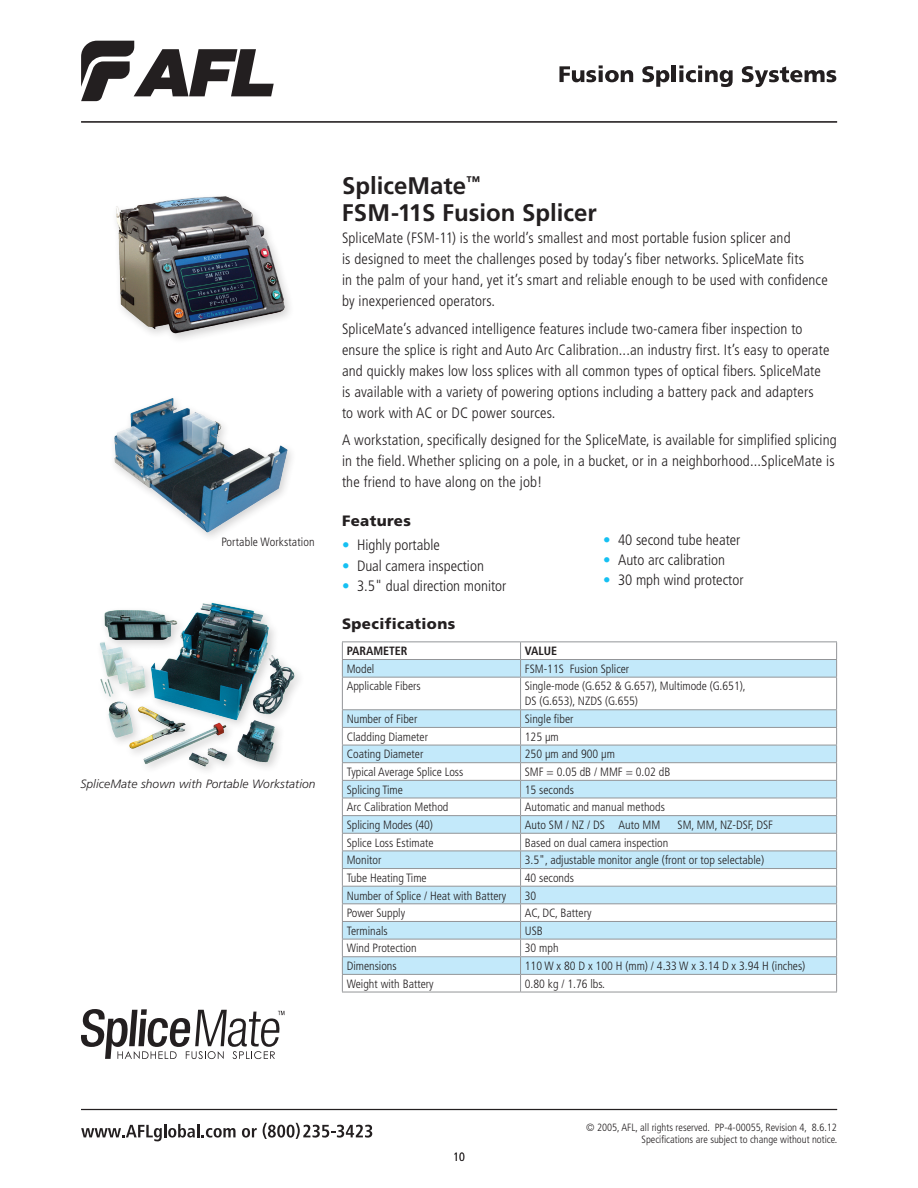
<style>
.page{position:relative;width:918px;height:1188px;background:#fff}
.page>*{position:absolute;margin:0;border:0;box-sizing:border-box;transform-origin:0 0}
.t1{font:700 24px/27px "Frutiger LT Std";color:#231f20}
.t2{font:300 condensed 15px/21px "Frutiger LT Std";letter-spacing:.01em;color:#231f20}
.t3{font:900 15px "Frutiger LT Std";letter-spacing:.025em;color:#231f20}
.t4{font:300 condensed 12px/15px "Frutiger LT Std";color:#231f20}
.t5{font:italic 300 12px "Frutiger LT Std";letter-spacing:.01em;color:#231f20}
.t6{font:700 condensed 12px "Frutiger LT Std";color:#231f20}
.t7{font:300 condensed 10.5px/12px "Frutiger LT Std";color:#231f20;text-align:right}
.s1{color:#15c0f2}
</style>
<div class="page">
<svg style="left:559px;top:65px;width:74px;height:17px"></svg>
<svg style="left:642px;top:66px;width:27px;height:21px"></svg>
<hr style="left:672px;top:65px;width:4px;height:17px;background:#231f20">
<svg style="left:679px;top:65px;width:54px;height:22px"></svg>
<svg style="left:742px;top:66px;width:94px;height:21px"></svg>
<svg style="left:81px;top:1124px;width:155px;height:17px"></svg>
<svg style="left:242px;top:1128px;width:15px;height:10px"></svg>
<svg style="left:263px;top:1123px;width:109px;height:16px"></svg>
<hr style="left:81px;top:121px;width:756px;height:1px;background:#231f20">
<hr style="left:81px;top:1109px;width:756px;height:1px;background:#231f20">
<svg style="left:81px;top:41px;width:193px;height:60px"></svg>
<img style="left:116px;top:196px;width:174px;height:143px">
<img style="left:114px;top:398px;width:178px;height:139px">
<img style="left:99px;top:602px;width:200px;height:169px">
<svg style="left:343px;top:642px;width:493px;height:350px"></svg>
<svg style="left:343px;top:660px;width:493px;height:314px;fill:#c3e9fa"></svg>
<hr style="left:342px;top:641px;width:179px;height:1px;background:#939598">
<hr style="left:521px;top:641px;width:316px;height:1px;background:#939598">
<hr style="left:521px;top:659px;width:316px;height:1px;background:#939598">
<svg style="left:836px;top:642px;width:1px;height:35px"></svg>
<hr style="left:342px;top:678px;width:1px;height:31px;background:#939598">
<hr style="left:521px;top:677px;width:316px;height:1px;background:#939598">
<hr style="left:520px;top:678px;width:1px;height:31px;background:#939598">
<hr style="left:836px;top:678px;width:1px;height:31px;background:#939598">
<hr style="left:342px;top:709px;width:179px;height:1px;background:#939598">
<hr style="left:521px;top:709px;width:316px;height:1px;background:#939598">
<hr style="left:342px;top:727px;width:179px;height:1px;background:#939598">
<hr style="left:521px;top:727px;width:316px;height:1px;background:#939598">
<hr style="left:342px;top:745px;width:179px;height:1px;background:#939598">
<hr style="left:521px;top:745px;width:316px;height:1px;background:#939598">
<hr style="left:342px;top:762px;width:179px;height:1px;background:#939598">
<hr style="left:521px;top:762px;width:316px;height:1px;background:#939598">
<hr style="left:342px;top:780px;width:179px;height:1px;background:#939598">
<hr style="left:521px;top:780px;width:316px;height:1px;background:#939598">
<hr style="left:342px;top:798px;width:179px;height:1px;background:#939598">
<hr style="left:521px;top:798px;width:316px;height:1px;background:#939598">
<hr style="left:342px;top:815px;width:179px;height:1px;background:#939598">
<hr style="left:521px;top:815px;width:316px;height:1px;background:#939598">
<hr style="left:342px;top:833px;width:179px;height:1px;background:#939598">
<hr style="left:521px;top:833px;width:316px;height:1px;background:#939598">
<hr style="left:342px;top:851px;width:179px;height:1px;background:#939598">
<hr style="left:521px;top:851px;width:316px;height:1px;background:#939598">
<hr style="left:342px;top:868px;width:179px;height:1px;background:#939598">
<hr style="left:521px;top:868px;width:316px;height:1px;background:#939598">
<hr style="left:342px;top:886px;width:179px;height:1px;background:#939598">
<hr style="left:521px;top:886px;width:316px;height:1px;background:#939598">
<hr style="left:342px;top:903px;width:179px;height:1px;background:#939598">
<hr style="left:521px;top:903px;width:316px;height:1px;background:#939598">
<hr style="left:342px;top:921px;width:179px;height:1px;background:#939598">
<hr style="left:521px;top:921px;width:316px;height:1px;background:#939598">
<hr style="left:342px;top:939px;width:179px;height:1px;background:#939598">
<hr style="left:521px;top:939px;width:316px;height:1px;background:#939598">
<hr style="left:342px;top:956px;width:179px;height:1px;background:#939598">
<hr style="left:521px;top:956px;width:316px;height:1px;background:#939598">
<hr style="left:342px;top:974px;width:179px;height:1px;background:#939598">
<svg style="left:342px;top:710px;width:1px;height:282px"></svg>
<hr style="left:521px;top:974px;width:316px;height:1px;background:#939598">
<svg style="left:520px;top:710px;width:1px;height:282px"></svg>
<svg style="left:836px;top:710px;width:1px;height:282px"></svg>
<hr style="left:342px;top:992px;width:179px;height:1px;background:#939598">
<hr style="left:521px;top:992px;width:316px;height:1px;background:#939598">
<hr style="left:342px;top:659px;width:179px;height:1px;background:#939598">
<svg style="left:342px;top:642px;width:1px;height:35px"></svg>
<svg style="left:520px;top:642px;width:1px;height:35px"></svg>
<hr style="left:342px;top:677px;width:179px;height:1px;background:#939598">
<svg style="left:81px;top:1009px;width:203px;height:50px"></svg>
<p class="t4" style="left:221px;top:535px;width:95px">Portable Workstation</p>
<p class="t5" style="left:80px;top:777px;width:237px">SpliceMate shown with Portable Workstation</p>
<h1 class="t1" style="left:342px;top:172px;width:256px">SpliceMate<sup>™<br></sup>FSM-11S Fusion Splicer</h1>
<p class="t2" style="left:342px;top:228px;width:487px">SpliceMate (FSM-11) is the world’s smallest and most portable fusion splicer and<br>is designed to meet the challenges posed by today’s fiber networks. SpliceMate fits<br>in the palm of your hand, yet it’s smart and reliable enough to be used with confidence by inexperienced operators.</p>
<p class="t2" style="left:342px;top:318px;width:489px">SpliceMate’s advanced intelligence features include two-camera fiber inspection to ensure the splice is right and Auto Arc Calibration...an industry first. It’s easy to operate and quickly makes low loss splices with all common types of optical fibers. SpliceMate is available with a variety of powering options including a battery pack and adapters<br>to work with AC or DC power sources.</p>
<p class="t2" style="left:342px;top:430px;width:496px">A workstation, specifically designed for the SpliceMate, is available for simplified splicing in the field. Whether splicing on a pole, in a bucket, or in a neighborhood...SpliceMate is the friend to have along on the job!</p>
<p class="t3" style="left:342px;top:512px;width:71px">Features</p>
<p class="t2" style="left:342px;top:535px;width:99px"><span class="s1">•</span> Highly portable</p>
<p class="t2" style="left:342px;top:555px;width:143px"><span class="s1">•</span> Dual camera inspection</p>
<p class="t2" style="left:342px;top:575px;width:166px"><span class="s1">•</span> 3.5" dual direction monitor</p>
<p class="t2" style="left:603px;top:529px;width:139px"><span class="s1">•</span> 40 second tube heater</p>
<p class="t2" style="left:603px;top:549px;width:123px"><span class="s1">•</span> Auto arc calibration</p>
<p class="t2" style="left:603px;top:570px;width:142px"><span class="s1">•</span> 30 mph wind protector</p>
<p class="t3" style="left:342px;top:615px;width:115px">Specifications</p>
<p class="t6" style="left:347px;top:644px;width:62px">PARAMETER</p>
<p class="t6" style="left:525px;top:644px;width:34px">VALUE</p>
<p class="t4" style="left:347px;top:661px;width:29px">Model</p>
<p class="t4" style="left:525px;top:661px;width:106px">FSM-11S Fusion Splicer</p>
<p class="t4" style="left:347px;top:679px;width:76px">Applicable Fibers</p>
<p class="t4" style="left:525px;top:679px;width:222px">Single-mode (G.652 &amp; G.657), Multimode (G.651),<br>DS (G.653), NZDS (G.655)</p>
<p class="t4" style="left:347px;top:712px;width:72px">Number of Fiber</p>
<p class="t4" style="left:525px;top:712px;width:50px">Single fiber</p>
<p class="t4" style="left:347px;top:729px;width:83px">Cladding Diameter</p>
<p class="t4" style="left:525px;top:729px;width:35px">125 µm</p>
<p class="t4" style="left:347px;top:747px;width:78px">Coating Diameter</p>
<p class="t4" style="left:525px;top:747px;width:92px">250 µm and 900 µm</p>
<p class="t4" style="left:347px;top:765px;width:118px">Typical Average Splice Loss</p>
<p class="t4" style="left:525px;top:765px;width:147px">SMF = 0.05 dB / MMF = 0.02 dB</p>
<p class="t4" style="left:347px;top:782px;width:58px">Splicing Time</p>
<p class="t4" style="left:525px;top:782px;width:51px">15 seconds</p>
<p class="t4" style="left:347px;top:800px;width:103px">Arc Calibration Method</p>
<p class="t4" style="left:525px;top:800px;width:142px">Automatic and manual methods</p>
<p class="t4" style="left:347px;top:817px;width:88px">Splicing Modes (40)</p>
<p class="t4" style="left:525px;top:817px;width:137px">Auto SM / NZ / DS Auto MM</p>
<p class="t4" style="left:678px;top:817px;width:97px">SM, MM, NZ-DSF, DSF</p>
<p class="t4" style="left:347px;top:835px;width:88px">Splice Loss Estimate</p>
<p class="t4" style="left:525px;top:835px;width:145px">Based on dual camera inspection</p>
<p class="t4" style="left:347px;top:853px;width:36px">Monitor</p>
<p class="t4" style="left:525px;top:853px;width:241px">3.5", adjustable monitor angle (front or top selectable)</p>
<p class="t4" style="left:347px;top:870px;width:82px">Tube Heating Time</p>
<p class="t4" style="left:525px;top:870px;width:51px">40 seconds</p>
<p class="t4" style="left:347px;top:888px;width:161px">Number of Splice / Heat with Battery</p>
<p class="t4" style="left:525px;top:888px;width:13px">30</p>
<p class="t4" style="left:347px;top:906px;width:60px">Power Supply</p>
<p class="t4" style="left:525px;top:906px;width:68px">AC, DC, Battery</p>
<p class="t4" style="left:347px;top:923px;width:43px">Terminals</p>
<p class="t4" style="left:525px;top:923px;width:19px">USB</p>
<p class="t4" style="left:347px;top:941px;width:72px">Wind Protection</p>
<p class="t4" style="left:525px;top:941px;width:35px">30 mph</p>
<p class="t4" style="left:347px;top:959px;width:52px">Dimensions</p>
<p class="t4" style="left:525px;top:959px;width:282px">110 W x 80 D x 100 H (mm) / 4.33 W x 3.14 D x 3.94 H (inches)</p>
<p class="t4" style="left:347px;top:976px;width:88px">Weight with Battery</p>
<p class="t4" style="left:525px;top:976px;width:82px">0.80 kg / 1.76 lbs.</p>
<p class="t4" style="left:453px;top:1150px;width:13px">10</p>
<p class="t7" style="left:586px;top:1121px;width:253px">© 2005, AFL, all rights reserved. PP-4-00055, Revision 4, 8.6.12<br>Specifications are subject to change without notice.</p>
</div>
